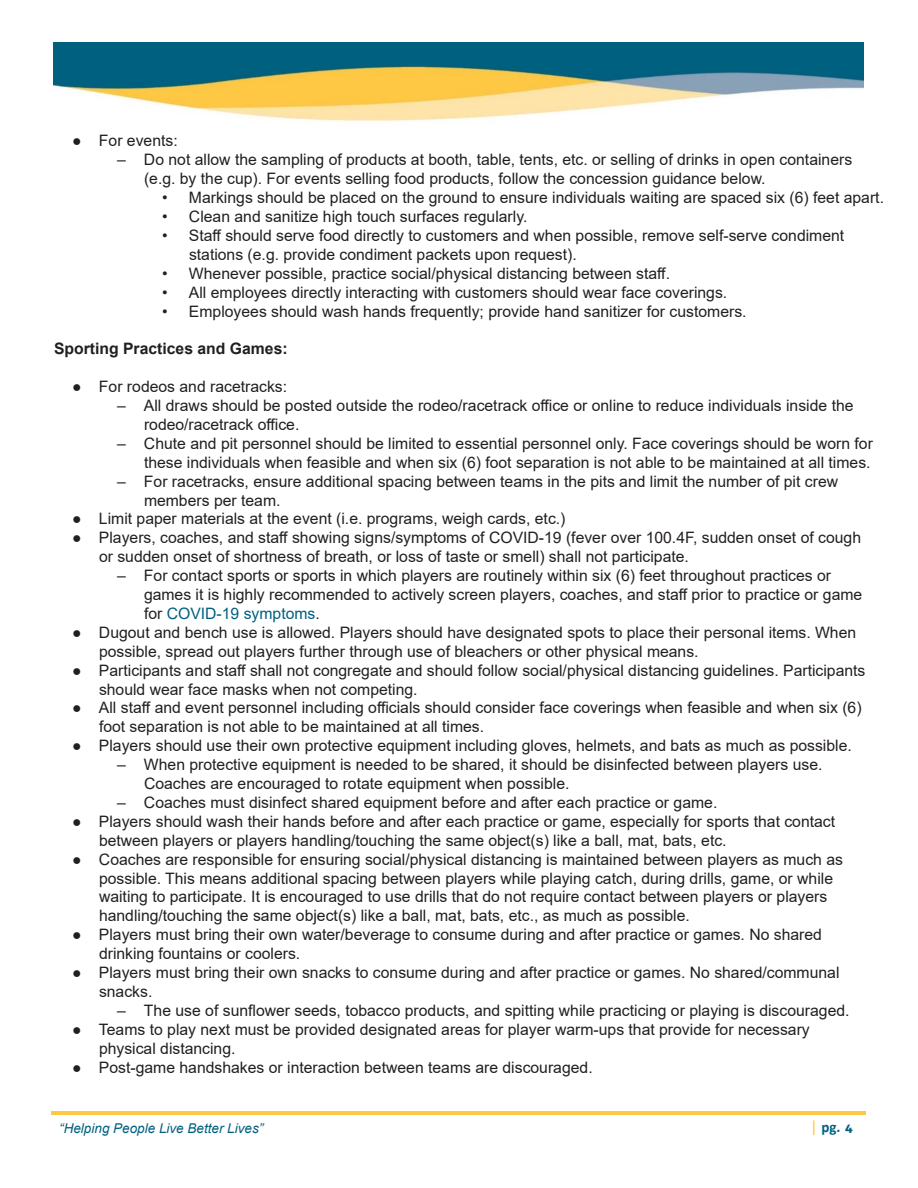
<style>
.page{position:relative;width:918px;height:1188px;background:#fff}
.page>*{position:absolute;margin:0;border:0;box-sizing:border-box;transform-origin:0 0}
.t1{font:15.75px/18.9px "Arial";color:#231f20}
.t2{font:700 15.75px "Arial";color:#231f20}
.t3{font:700 15px "Calibri";color:#00607f}
.t4{font:italic 13.5px "Arial";color:#00607f}
.t5{font:700 12px "Montserrat";color:#00607f}
.s1{color:#00607f}
.s2{font-weight:400;font-size:16.5px;color:#ffc843}
</style>
<div class="page">
<hr style="left:51px;top:1112px;width:815px;height:3px;background:#ffc843">
<img style="left:54px;top:43px;width:810px;height:79px">
<p class="t1" style="left:72px;top:131px;width:107px">● For events:</p>
<p class="t1" style="left:144px;top:150px;width:710px;text-indent:-27px">– Do not allow the sampling of products at booth, table, tents, etc. or selling of drinks in open containers (e.g. by the cup). For events selling food products, follow the concession guidance below.</p>
<p class="t1" style="left:162px;top:188px;width:724px">• Markings should be placed on the ground to ensure individuals waiting are spaced six (6) feet apart.</p>
<p class="t1" style="left:162px;top:207px;width:367px">• Clean and sanitize high touch surfaces regularly.</p>
<p class="t1" style="left:189px;top:226px;width:657px;text-indent:-27px">• Staff should serve food directly to customers and when possible, remove self-serve condiment stations (e.g. provide condiment packets upon request).</p>
<p class="t1" style="left:162px;top:264px;width:510px">• Whenever possible, practice social/physical distancing between staff.</p>
<p class="t1" style="left:162px;top:283px;width:567px">• All employees directly interacting with customers should wear face coverings.</p>
<p class="t1" style="left:162px;top:301px;width:586px">• Employees should wash hands frequently; provide hand sanitizer for customers.</p>
<p class="t2" style="left:54px;top:338px;width:235px">Sporting Practices and Games:</p>
<p class="t1" style="left:72px;top:377px;width:217px">● For rodeos and racetracks:</p>
<p class="t1" style="left:144px;top:396px;width:711px;text-indent:-27px">– All draws should be posted outside the rodeo/racetrack office or online to reduce individuals inside the rodeo/racetrack office.</p>
<p class="t1" style="left:117px;top:434px;width:757px;text-align:right">– Chute and pit personnel should be limited to essential personnel only. Face coverings should be worn for these individuals when feasible and when six (6) foot separation is not able to be maintained at all times.</p>
<p class="t1" style="left:144px;top:472px;width:696px;text-indent:-27px">– For racetracks, ensure additional spacing between teams in the pits and limit the number of pit crew members per team.</p>
<p class="t1" style="left:72px;top:509px;width:495px">● Limit paper materials at the event (i.e. programs, weigh cards, etc.)</p>
<p class="t1" style="left:99px;top:528px;width:764px;text-indent:-27px">● Players, coaches, and staff showing signs/symptoms of COVID-19 (fever over 100.4F, sudden onset of cough or sudden onset of shortness of breath, or loss of taste or smell) shall not participate.</p>
<p class="t1" style="left:144px;top:566px;width:720px;text-indent:-27px">– For contact sports or sports in which players are routinely within six (6) feet throughout practices or games it is highly recommended to actively screen players, coaches, and staff prior to practice or game for <span class="s1">COVID-19 symptoms</span>.</p>
<p class="t1" style="left:99px;top:623px;width:759px;text-indent:-27px">● Dugout and bench use is allowed. Players should have designated spots to place their personal items. When possible, spread out players further through use of bleachers or other physical means.</p>
<p class="t1" style="left:99px;top:661px;width:768px;text-indent:-27px">● Participants and staff shall not congregate and should follow social/physical distancing guidelines. Participants should wear face masks when not competing.</p>
<p class="t1" style="left:99px;top:698px;width:764px;text-indent:-27px">● All staff and event personnel including officials should consider face coverings when feasible and when six (6) foot separation is not able to be maintained at all times.</p>
<p class="t1" style="left:72px;top:736px;width:781px">● Players should use their own protective equipment including gloves, helmets, and bats as much as possible.</p>
<p class="t1" style="left:144px;top:755px;width:680px;text-indent:-27px">– When protective equipment is needed to be shared, it should be disinfected between players use.<br>Coaches are encouraged to rotate equipment when possible.</p>
<p class="t1" style="left:117px;top:793px;width:602px">– Coaches must disinfect shared equipment before and after each practice or game.</p>
<p class="t1" style="left:99px;top:812px;width:738px;text-indent:-27px">● Players should wash their hands before and after each practice or game, especially for sports that contact between players or players handling/touching the same object(s) like a ball, mat, bats, etc.</p>
<p class="t1" style="left:99px;top:850px;width:746px;text-indent:-27px">● Coaches are responsible for ensuring social/physical distancing is maintained between players as much as possible. This means additional spacing between players while playing catch, during drills, game, or while waiting to participate. It is encouraged to use drills that do not require contact between players or players handling/touching the same object(s) like a ball, mat, bats, etc., as much as possible.</p>
<p class="t1" style="left:99px;top:925px;width:725px;text-indent:-27px">● Players must bring their own water/beverage to consume during and after practice or games. No shared drinking fountains or coolers.</p>
<p class="t1" style="left:99px;top:963px;width:742px;text-indent:-27px">● Players must bring their own snacks to consume during and after practice or games. No shared/communal snacks.</p>
<p class="t1" style="left:117px;top:1001px;width:734px">– The use of sunflower seeds, tobacco products, and spitting while practicing or playing is discouraged.</p>
<p class="t1" style="left:99px;top:1020px;width:712px;text-indent:-27px">● Teams to play next must be provided designated areas for player warm-ups that provide for necessary physical distancing.</p>
<p class="t1" style="left:72px;top:1057px;width:522px">● Post-game handshakes or interaction between teams are discouraged.</p>
<p class="t4" style="left:59px;top:1120px;width:206px">“Helping People Live Better Lives”</p>
<p class="t3" style="left:810px;top:1117px;width:43px"><span class="s2">|</span> pg. 3</p>
<p class="t4" style="left:54px;top:1119px;width:216px">“Helping People Living Be ter Lives”</p>
<p class="t5" style="left:845px;top:1121px;width:9px">4</p>
</div>
